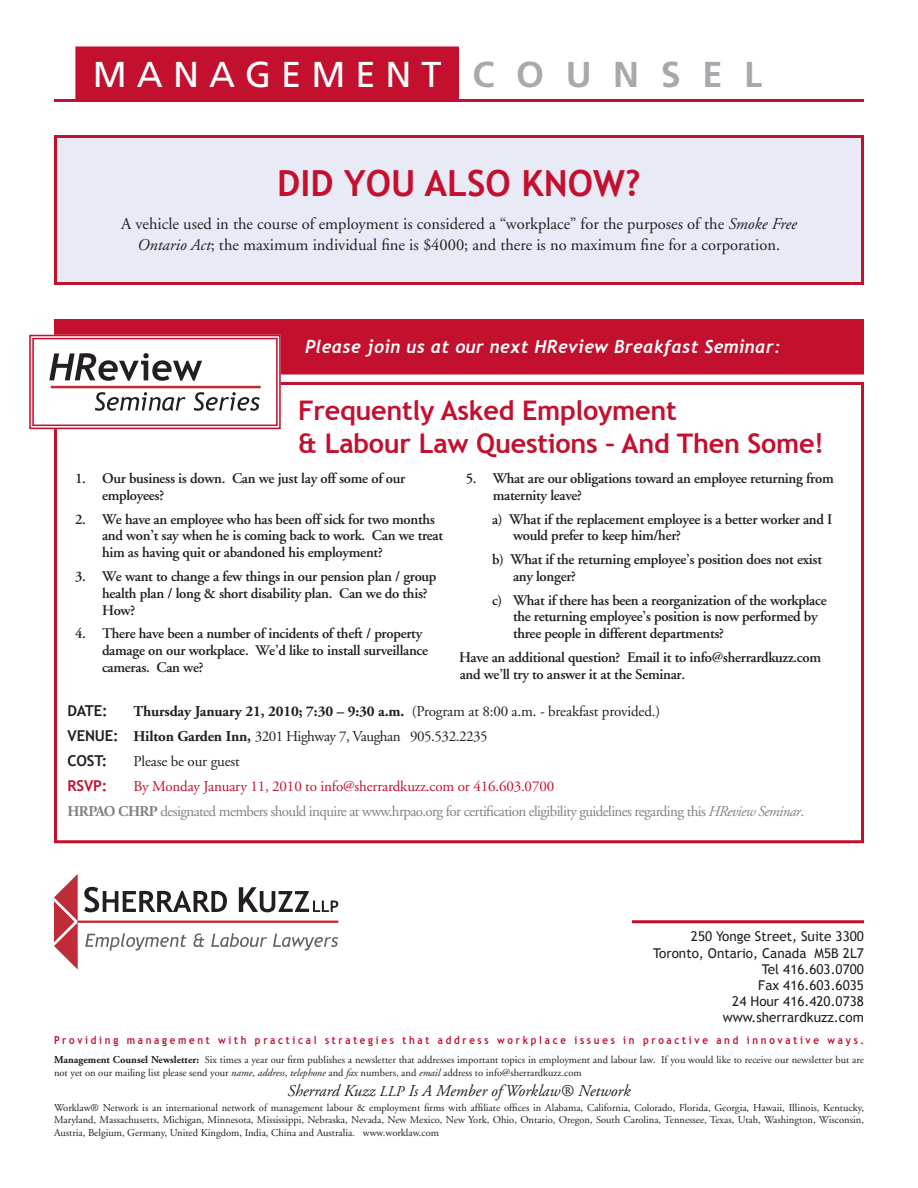
<style>
.page{position:relative;width:918px;height:1188px;background:#fff}
.page>*{position:absolute;margin:0;border:0;box-sizing:border-box;transform-origin:0 0}
.t1{font:36px "Frutiger";letter-spacing:.28em;color:#fff}
.t2{font:700 36px "Trebuchet MS";color:#c3102f}
.t3{font:700 27px "Trebuchet MS";letter-spacing:-.01em;color:#c3102f}
.Main_Text{font:italic 700 18px "Trebuchet";letter-spacing:.02em;color:#fff}
.t4{font:16.5px/21px "Adobe Garamond";color:#231f20;text-align:center}
.t5{font:italic 16.5px "Adobe Garamond";color:#231f20}
.t6{font:15px "Adobe Garamond";letter-spacing:-.04em;color:#808285}
.t7{font:15px "Adobe Garamond";letter-spacing:-.01em;color:#231f20}
.t8{font:15px "Adobe Garamond";letter-spacing:-.01em;color:#c3102f}
.t9{font:15px "Adobe Garamond";letter-spacing:-.03em;color:#231f20}
.t10{font:700 15px "Trebuchet MS";letter-spacing:-.01em;color:#231f20}
.t11{font:700 15px "Trebuchet MS";color:#c3102f}
.Main_Subheading_Text{font:600 14.7px/16.8px "Adobe Garamond";letter-spacing:-.02em;color:#231f20}
.t12{font:13.5px "Trebuchet MS";color:#231f20}
.t13{font:700 10.95px "Trebuchet MS";color:#c3102f;scale:.88 1}
.t14{font:10.5px/12.6px "Adobe Garamond";color:#231f20}
.s1{font-weight:700;color:#a8a9ad}
.s2{font-style:italic}
.s3{font-weight:700}
.s4{font-family:"Trebuchet MS";font-weight:700}
.s5{font-size:15px}
</style>
<div class="page">
<hr style="left:77px;top:921px;width:261px;height:2px;background:#bf2b37">
<svg style="left:84px;top:887px;width:143px;height:25px"></svg>
<svg style="left:239px;top:887px;width:99px;height:25px"></svg>
<svg style="left:54px;top:874px;width:24px;height:96px"></svg>
<svg style="left:85px;top:933px;width:102px;height:18px"></svg>
<svg style="left:193px;top:933px;width:11px;height:14px"></svg>
<svg style="left:211px;top:933px;width:56px;height:14px"></svg>
<svg style="left:273px;top:934px;width:65px;height:17px"></svg>
<hr style="left:632px;top:920px;width:232px;height:3px;background:#c3102f">
<div style="left:75px;top:46px;width:384px;height:54px;background:#c3102f;border:3px solid #c3102f"></div>
<hr style="left:54px;top:99px;width:810px;height:3px;background:#c3102f">
<div style="left:54px;top:382px;width:810px;height:461px;background:#fff;border:3px solid #c3102f"></div>
<div style="left:56px;top:320px;width:806px;height:53px;background:#c3102f"></div>
<div style="left:54px;top:319px;width:810px;height:55px;border:3px solid #c3102f"></div>
<svg style="left:29px;top:334px;width:252px;height:96px"></svg>
<div style="left:32px;top:338px;width:246px;height:88px;border:2px solid #c3102f"></div>
<div style="left:56px;top:136px;width:806px;height:148px;background:#e8eaf5"></div>
<div style="left:54px;top:135px;width:810px;height:150px;border:3px solid #c3102f"></div>
<p class="t1" style="left:93px;top:53px;width:671px">MANAGEMENT <span class="s1">C O U N S E L</span></p>
<p class="t2" style="left:277px;top:161px;width:365px">DID YOU ALSO KNOW?</p>
<p class="t4" style="left:121px;top:214px;width:677px">A vehicle used in the course of employment is considered a “workplace” for the purposes of the <span class="s2">Smoke Free<br>Ontario Act</span>; the maximum individual fine is $4000; and there is no maximum fine for a corporation.</p>
<p class="Main_Text" style="left:305px;top:336px;width:477px">Please join us at our next HReview Breakfast Seminar:</p>
<p class="t3" style="left:298px;top:393px;width:380px">Frequently Asked Employment</p>
<p class="t3" style="left:298px;top:426px;width:528px">&amp; Labour Law Questions – And Then Some!</p>
<p class="Main_Subheading_Text" style="left:102px;top:470px;width:305px;text-indent:-27px">1. Our business is down. Can we just lay off some of our employees?</p>
<p class="Main_Subheading_Text" style="left:102px;top:511px;width:343px;text-indent:-27px">2. We have an employee who has been off sick for two months and won’t say when he is coming back to work. Can we treat him as having quit or abandoned his employment?</p>
<p class="Main_Subheading_Text" style="left:102px;top:568px;width:336px;text-indent:-27px">3. We want to change a few things in our pension plan / group health plan / long &amp; short disability plan. Can we do this?<br>How?</p>
<p class="Main_Subheading_Text" style="left:102px;top:625px;width:328px;text-indent:-27px">4. There have been a number of incidents of theft / property damage on our workplace. We’d like to install surveillance cameras. Can we?</p>
<p class="Main_Subheading_Text" style="left:493px;top:470px;width:343px;text-indent:-27px">5. What are our obligations toward an employee returning from maternity leave?</p>
<p class="Main_Subheading_Text" style="left:513px;top:511px;width:321px;text-indent:-21px">a) What if the replacement employee is a better worker and I would prefer to keep him/her?</p>
<p class="Main_Subheading_Text" style="left:513px;top:551px;width:311px;text-indent:-21px">b) What if the returning employee’s position does not exist any longer?</p>
<p class="Main_Subheading_Text" style="left:513px;top:592px;width:315px;text-indent:-21px">c) What if there has been a reorganization of the workplace the returning employee’s position is now performed by three people in different departments?</p>
<p class="Main_Subheading_Text" style="left:459px;top:649px;width:364px">Have an additional question? Email it to info@sherrardkuzz.com and we’ll try to answer it at the Seminar.</p>
<p class="t10" style="left:68px;top:701px;width:42px">DATE:</p>
<p class="t7" style="left:134px;top:703px;width:528px"><span class="s3">Thursday January 21, 2010; 7:30 – 9:30 a.m.</span> (Program at 8:00 a.m. - breakfast provided.)</p>
<p class="t9" style="left:68px;top:728px;width:422px"><span class="s4">VENUE:</span> <span class="s3">Hilton Garden Inn,</span> 3201 Highway 7, Vaughan 905.532.2235</p>
<p class="t10" style="left:68px;top:751px;width:41px">COST:</p>
<p class="t7" style="left:134px;top:753px;width:108px">Please be our guest</p>
<p class="t11" style="left:68px;top:776px;width:41px">RSVP:</p>
<p class="t8" style="left:134px;top:778px;width:422px">By Monday January 11, 2010 to info@sherrardkuzz.com or 416.603.0700</p>
<p class="t6" style="left:68px;top:803px;width:738px"><span class="s3">HRPAO CHRP</span> designated members should inquire at www.hrpao.org for certification eligibility guidelines regarding this <span class="s2">HReview Seminar</span>.</p>
<p class="t12" style="left:691px;top:929px;width:174px">250 Yonge Street, Suite 3300</p>
<p class="t12" style="left:653px;top:945px;width:212px">Toronto, Ontario, Canada M5B 2L7</p>
<p class="t12" style="left:762px;top:961px;width:104px">Tel 416.603.0700</p>
<p class="t12" style="left:758px;top:977px;width:107px">Fax 416.603.6035</p>
<p class="t12" style="left:732px;top:994px;width:133px">24 Hour 416.420.0738</p>
<p class="t12" style="left:723px;top:1010px;width:143px">www.sherrardkuzz.com</p>
<p class="t13" style="left:54px;top:1033px;width:922px">P r o v i d i n g m a n a g e m e n t w i t h p r a c t i c a l s t r a t e g i e s t h a t a d d r e s s w o r k p l a c e i s s u e s i n p r o a c t i v e a n d i n n o v a t i v e w a y s .</p>
<p class="t14" style="left:54px;top:1054px;width:811px"><span class="s3">Management Counsel Newsletter:</span> Six times a year our firm publishes a newsletter that addresses important topics in employment and labour law. If you would like to receive our newsletter but are not yet on our mailing list please send your <span class="s2">name</span>, <span class="s2">address</span>, <span class="s2">telephone</span> and <span class="s2">fax</span> numbers, and <span class="s2">email</span> address to info@sherrardkuzz.com</p>
<p class="t5" style="left:287px;top:1082px;width:345px">Sherrard Kuzz <span class="s5">LLP</span> Is A Member of Worklaw® Network</p>
<p class="t14" style="left:54px;top:1101px;width:812px;text-align:justify">Worklaw® Network is an international network of management labour &amp; employment firms with affiliate offices in Alabama, California, Colorado, Florida, Georgia, Hawaii, Illinois, Kentucky, Maryland, Massachusetts, Michigan, Minnesota, Mississippi, Nebraska, Nevada, New Mexico, New York, Ohio, Ontario, Oregon, South Carolina, Tennessee, Texas, Utah, Washington, Wisconsin, Austria, Belgium, Germany, United Kingdom, India, China and Australia. www.worklaw.com</p>
</div>
